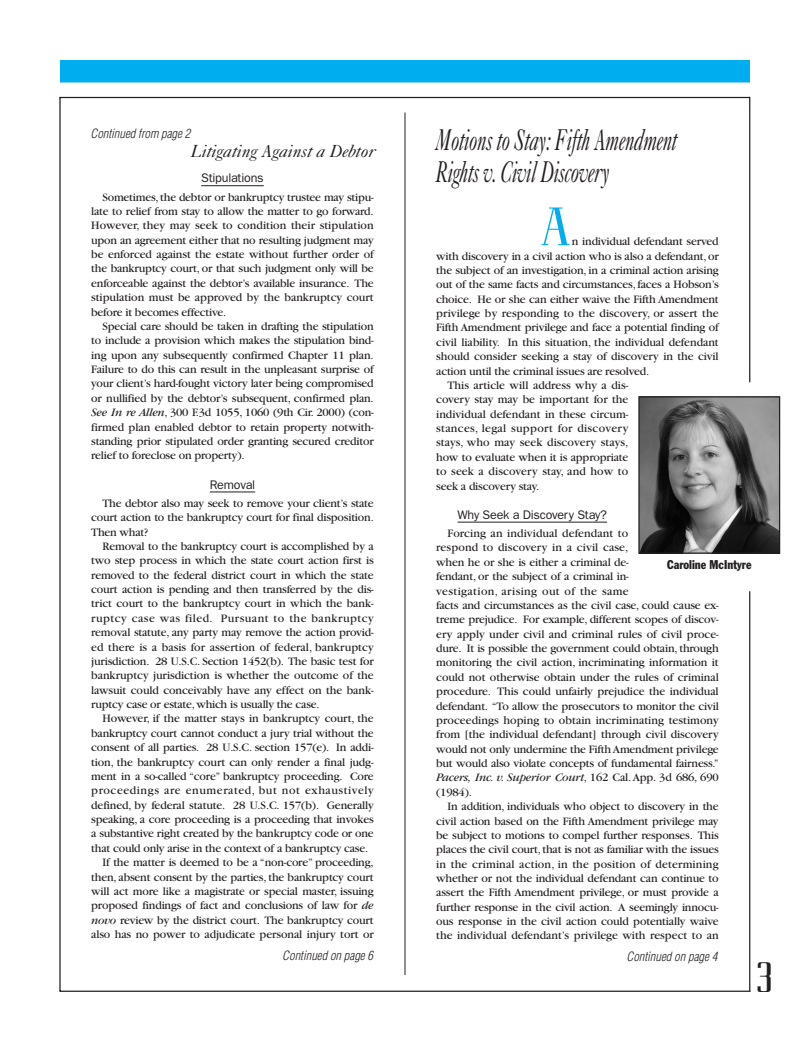
<style>
.page{position:relative;width:810px;height:1050px;background:#fff}
.page>*{position:absolute;margin:0;border:0;box-sizing:border-box;transform-origin:0 0}
.t1{font:500 53.75px "Eden";color:#00aeef}
.t2{font:500 42.5px "Eden";color:#231f20;scale:.95 1}
.t3{font:italic 30px "Caslon Five Forty";letter-spacing:-.015em;color:#231f20;scale:.63 1}
.t4{font:italic 17.5px "Caslon Five Forty";color:#231f20}
.t5{font:italic 300 condensed 12.5px "Helvetica";color:#231f20}
.t6{font:12.5px "Franklin Gothic";letter-spacing:-.02em;color:#231f20}
.t7{font:condensed 12.5px "Franklin Gothic";color:#231f20;scale:.95 1}
.t8{font:11.88px/14.4px "Garamond";letter-spacing:-.015em;color:#231f20;text-align:justify}
.t9{font:11.88px "Garamond";letter-spacing:.05em;color:#231f20}
.t10{font:11.88px "Garamond";letter-spacing:.025em;color:#231f20}
.t11{font:11.88px "Garamond";letter-spacing:.005em;color:#231f20}
.t12{font:11.88px "Garamond";letter-spacing:.01em;color:#231f20}
.s1{font-style:italic}
</style>
<div class="page">
<hr style="left:458px;top:522px;width:149px;height:1px;background:#231f20">
<div style="left:60px;top:60px;width:690px;height:22px;background:#00aeef"></div>
<hr style="left:405px;top:112px;width:1px;height:863px;background:#231f20">
<hr style="left:59px;top:97px;width:691px;height:1px;background:#231f20">
<hr style="left:59px;top:98px;width:2px;height:893px;background:#231f20">
<hr style="left:60px;top:991px;width:691px;height:1px;background:#231f20">
<img style="left:640px;top:398px;width:138px;height:154px">
<div style="left:638px;top:396px;width:142px;height:158px;border:1px solid #231f20"></div>
<hr style="left:749px;top:97px;width:1px;height:285px;background:#231f20">
<hr style="left:749px;top:591px;width:1px;height:400px;background:#231f20">
<hr style="left:201px;top:186px;width:63px;height:1px;background:#231f20">
<hr style="left:210px;top:492px;width:45px;height:1px;background:#231f20">
<p class="t5" style="left:90px;top:128px;width:101px">Continued from page 2</p>
<h3 class="t4" style="left:191px;top:144px;width:186px">Litigating Against a Debtor</h3>
<p class="t6" style="left:201px;top:174px;width:64px">Stipulations</p>
<p class="t8" style="left:91px;top:191px;width:284px;text-indent:11px">Sometimes,the debtor or bankruptcy trustee may stipu&shy;late to relief from stay to allow the matter to go forward.<br>However, they may seek to condition their stipulation upon an agreement either that no resulting judgment may be enforced against the estate without further order of the bankruptcy court, or that such judgment only will be enforceable against the debtor’s available insurance. The stipulation must be approved by the bankruptcy court before it becomes effective.</p>
<p class="t8" style="left:91px;top:320px;width:284px;text-indent:11px">Special care should be taken in drafting the stipulation to include a provision which makes the stipulation bind&shy;ing upon any subsequently confirmed Chapter 11 plan.<br>Failure to do this can result in the unpleasant surprise of your client’s hard-fought victory later being compromised or nullified by the debtor’s subsequent, confirmed plan.<br><span class="s1">See In re Allen</span>, 300 F.3d 1055, 1060 (9th Cir. 2000) (con&shy;firmed plan enabled debtor to retain property notwith&shy;standing prior stipulated order granting secured creditor relief to foreclose on property).</p>
<p class="t6" style="left:210px;top:480px;width:47px">Removal</p>
<p class="t8" style="left:91px;top:497px;width:284px;text-indent:11px">The debtor also may seek to remove your client’s state court action to the bankruptcy court for final disposition.<br>Then what?</p>
<p class="t8" style="left:91px;top:540px;width:284px;text-indent:11px">Removal to the bankruptcy court is accomplished by a two step process in which the state court action first is removed to the federal district court in which the state court action is pending and then transferred by the dis&shy;trict court to the bankruptcy court in which the bank&shy;ruptcy case was filed. Pursuant to the bankruptcy removal statute, any party may remove the action provid&shy;ed there is a basis for assertion of federal, bankruptcy jurisdiction. 28 U.S.C. Section 1452(b). The basic test for bankruptcy jurisdiction is whether the outcome of the lawsuit could conceivably have any effect on the bank&shy;ruptcy case or estate,which is usually the case.</p>
<p class="t8" style="left:102px;top:713px;width:273px">However, if the matter stays in bankruptcy court, the</p>
<p class="t8" style="left:91px;top:727px;width:284px">bankruptcy court cannot conduct a jury trial without the</p>
<p class="t8" style="left:91px;top:741px;width:284px">consent of all parties. 28 U.S.C. section 157(e). In addi-</p>
<p class="t8" style="left:91px;top:756px;width:284px">tion, the bankruptcy court can only render a final judg-</p>
<p class="t8" style="left:91px;top:770px;width:284px">ment in a so-called “core” bankruptcy proceeding. Core</p>
<p class="t9" style="left:91px;top:786px;width:284px">proceedings are enumerated, but not exhaustively</p>
<p class="t8" style="left:91px;top:799px;width:284px">defined, by federal statute. 28 U.S.C. 157(b). Generally</p>
<p class="t8" style="left:91px;top:813px;width:284px">speaking, a core proceeding is a proceeding that invokes</p>
<p class="t8" style="left:91px;top:828px;width:284px">a substantive right created by the bankruptcy code or one</p>
<p class="t8" style="left:91px;top:842px;width:279px">that could only arise in the context of a bankruptcy case.</p>
<p class="t8" style="left:102px;top:856px;width:273px">If the matter is deemed to be a “non-core” proceeding,</p>
<p class="t8" style="left:91px;top:871px;width:284px">then, absent consent by the parties, the bankruptcy court</p>
<p class="t8" style="left:91px;top:885px;width:284px">will act more like a magistrate or special master, issuing</p>
<p class="t8" style="left:91px;top:899px;width:284px">proposed findings of fact and conclusions of law for <span class="s1">de</span></p>
<p class="t8" style="left:91px;top:914px;width:284px"><span class="s1">novo</span> review by the district court. The bankruptcy court</p>
<p class="t8" style="left:91px;top:928px;width:284px">also has no power to adjudicate personal injury tort or</p>
<h3 class="t3" style="left:436px;top:129px;width:385px">Motions to Stay: Fifth Amendment</h3>
<h3 class="t3" style="left:436px;top:162px;width:278px">Rights v. Civil Discovery</h3>
<h1 class="t1" style="left:541px;top:207px;width:31px">A</h1>
<p class="t8" style="left:572px;top:235px;width:148px">n individual defendant served</p>
<p class="t8" style="left:436px;top:250px;width:284px">with discovery in a civil action who is also a defendant,or</p>
<p class="t8" style="left:436px;top:264px;width:284px">the subject of an investigation, in a criminal action arising</p>
<p class="t8" style="left:436px;top:278px;width:284px">out of the same facts and circumstances, faces a Hobson’s</p>
<p class="t8" style="left:436px;top:293px;width:284px">choice. He or she can either waive the Fifth Amendment</p>
<p class="t8" style="left:436px;top:307px;width:284px">privilege by responding to the discovery, or assert the</p>
<p class="t8" style="left:436px;top:322px;width:284px">Fifth Amendment privilege and face a potential finding of</p>
<p class="t8" style="left:436px;top:336px;width:284px">civil liability. In this situation, the individual defendant</p>
<p class="t8" style="left:436px;top:350px;width:284px">should consider seeking a stay of discovery in the civil</p>
<p class="t8" style="left:436px;top:365px;width:214px">action until the criminal issues are resolved.</p>
<p class="t8" style="left:448px;top:379px;width:182px">This article will address why a dis-</p>
<p class="t8" style="left:436px;top:393px;width:194px">covery stay may be important for the</p>
<p class="t8" style="left:436px;top:408px;width:194px">individual defendant in these circum-</p>
<p class="t10" style="left:436px;top:424px;width:194px">stances, legal support for discovery</p>
<p class="t11" style="left:436px;top:438px;width:194px">stays, who may seek discovery stays,</p>
<p class="t8" style="left:436px;top:451px;width:194px">how to evaluate when it is appropriate</p>
<p class="t12" style="left:436px;top:467px;width:194px">to seek a discovery stay, and how to</p>
<p class="t8" style="left:436px;top:480px;width:105px">seek a discovery stay.</p>
<p class="t6" style="left:458px;top:510px;width:151px">Why Seek a Discovery Stay?</p>
<p class="t8" style="left:436px;top:527px;width:284px;text-align:left;text-indent:11px">Forcing an individual defendant to<br>respond to discovery in a civil case,<br>when he or she is either a criminal de-<br>fendant, or the subject of a criminal in-<br>vestigation, arising out of the same<br>facts and circumstances as the civil case, could cause ex&shy;treme prejudice. For example, different scopes of discov&shy;ery apply under civil and criminal rules of civil proce&shy;dure. It is possible the government could obtain, through monitoring the civil action, incriminating information it could not otherwise obtain under the rules of criminal procedure. This could unfairly prejudice the individual defendant. “To allow the prosecutors to monitor the civil proceedings hoping to obtain incriminating testimony from [the individual defendant] through civil discovery would not only undermine the Fifth Amendment privilege but would also violate concepts of fundamental fairness.” <span class="s1">Pacers, Inc. v. Superior Court</span>, 162 Cal. App. 3d 686, 690 (1984).</p>
<p class="t8" style="left:436px;top:800px;width:284px;text-indent:11px">In addition, individuals who object to discovery in the civil action based on the Fifth Amendment privilege may be subject to motions to compel further responses. This places the civil court,that is not as familiar with the issues in the criminal action, in the position of determining whether or not the individual defendant can continue to assert the Fifth Amendment privilege, or must provide a further response in the civil action. A seemingly innocu&shy;ous response in the civil action could potentially waive the individual defendant’s privilege with respect to an</p>
<p class="t7" style="left:667px;top:560px;width:90px">Caroline McIntyre</p>
<p class="t5" style="left:282px;top:951px;width:92px">Continued on page 6</p>
<p class="t5" style="left:626px;top:952px;width:92px">Continued on page 4</p>
<h2 class="t2" style="left:756px;top:962px;width:19px">3</h2>
</div>
